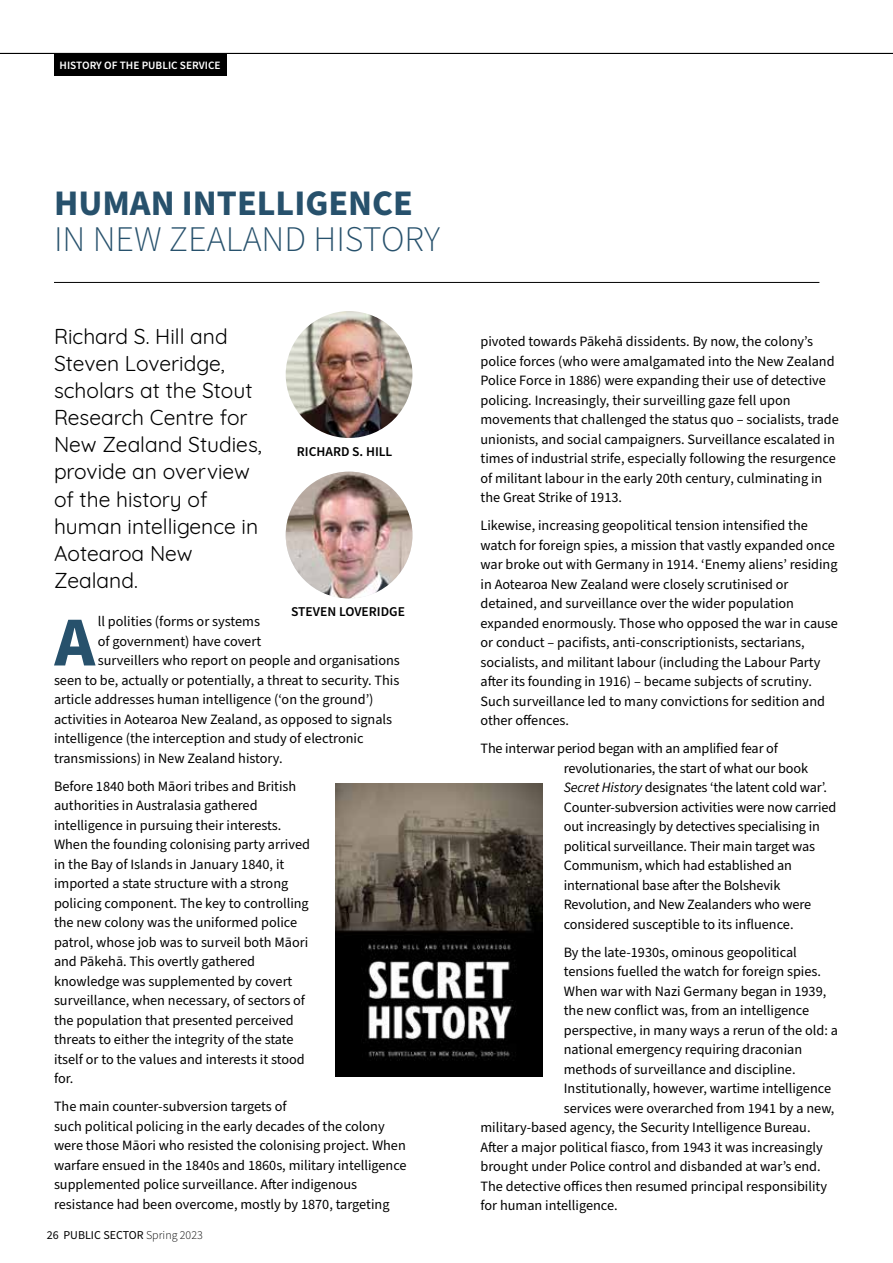
<style>
.page{position:relative;width:893px;height:1263px;background:#fff}
.page>*{position:absolute;margin:0;border:0;box-sizing:border-box;transform-origin:0 0}
.t1{font:700 70.2px "Source Sans Pro";color:#27516c}
.t2{font:300 36px "Source Sans Pro";color:#27516c}
.t3{font:700 36px "Source Sans Pro";color:#27516c}
.t4{font:21px/27px "Quicksand";color:#000}
.t5{font:14.25px/19.5px "Source Sans Pro";color:#000}
.t6{font:600 13.5px "Source Sans Pro";color:#000}
.t7{font:12px "Source Sans Pro";color:#000}
.t8{font:600 11.25px "Source Sans Pro";color:#fff}
.s1{font-weight:300}
.s2{font-style:italic}
</style>
<div class="page">
<hr style="left:0;top:53px;width:893px;height:1px;background:#000">
<div style="left:54px;top:53px;width:172px;height:23px;background:#000"></div>
<hr style="left:54px;top:282px;width:765px;height:1px;background:#000">
<img style="left:335px;top:784px;width:207px;height:292px">
<img style="left:286px;top:311px;width:126px;height:127px;border-radius:63px">
<img style="left:286px;top:472px;width:126px;height:126px;border-radius:63px">
<p class="t8" style="left:60px;top:58px;width:162px">HISTORY OF THE PUBLIC SERVICE</p>
<h2 class="t3" style="left:54px;top:179px;width:361px">HUMAN INTELLIGENCE</h2>
<h2 class="t2" style="left:54px;top:215px;width:388px">IN NEW ZEALAND HISTORY</h2>
<h3 class="t4" style="left:54px;top:321px;width:209px">Richard S. Hill and<br>Steven Loveridge, scholars at the Stout<br>Research Centre for<br>New Zealand Studies, provide an overview of the history of human intelligence in<br>Aotearoa New<br>Zealand.</h3>
<h1 class="t1" style="left:55px;top:594px;width:42px">A</h1>
<p class="t5" style="left:98px;top:612px;width:164px">ll polities (forms or systems</p>
<p class="t6" style="left:297px;top:442px;width:97px">RICHARD S. HILL</p>
<p class="t6" style="left:291px;top:603px;width:115px">STEVEN LOVERIDGE</p>
<p class="t5" style="left:98px;top:632px;width:165px">of government) have covert</p>
<p class="t5" style="left:98px;top:651px;width:304px">surveillers who report on people and organisations</p>
<p class="t5" style="left:54px;top:671px;width:347px">seen to be, actually or potentially, a threat to security. This</p>
<p class="t5" style="left:54px;top:690px;width:321px">article addresses human intelligence (‘on the ground’)</p>
<p class="t5" style="left:54px;top:710px;width:340px">activities in Aotearoa New Zealand, as opposed to signals</p>
<p class="t5" style="left:54px;top:729px;width:311px">intelligence (the interception and study of electronic</p>
<p class="t5" style="left:54px;top:749px;width:230px">transmissions) in New Zealand history.</p>
<p class="t5" style="left:54px;top:777px;width:258px">Before 1840 both Māori tribes and British authorities in Australasia gathered intelligence in pursuing their interests.<br>When the founding colonising party arrived in the Bay of Islands in January 1840, it imported a state structure with a strong policing component. The key to controlling the new colony was the uniformed police patrol, whose job was to surveil both Māori and Pākehā. This overtly gathered knowledge was supplemented by covert surveillance, when necessary, of sectors of the population that presented perceived threats to either the integrity of the state itself or to the values and interests it stood for.</p>
<p class="t5" style="left:54px;top:1097px;width:354px">The main counter-subversion targets of<br>such political policing in the early decades of the colony were those Māori who resisted the colonising project. When warfare ensued in the 1840s and 1860s, military intelligence supplemented police surveillance. After indigenous resistance had been overcome, mostly by 1870, targeting</p>
<p class="t7" style="left:47px;top:1227px;width:158px">26 PUBLIC SECTOR <span class="s1">Spring 2023</span></p>
<p class="t5" style="left:480px;top:332px;width:360px">pivoted towards Pākehā dissidents. By now, the colony’s police forces (who were amalgamated into the New Zealand Police Force in 1886) were expanding their use of detective policing. Increasingly, their surveilling gaze fell upon movements that challenged the status quo – socialists, trade unionists, and social campaigners. Surveillance escalated in times of industrial strife, especially following the resurgence of militant labour in the early 20th century, culminating in the Great Strike of 1913.</p>
<p class="t5" style="left:480px;top:516px;width:359px">Likewise, increasing geopolitical tension intensified the watch for foreign spies, a mission that vastly expanded once war broke out with Germany in 1914. ‘Enemy aliens’ residing in Aotearoa New Zealand were closely scrutinised or detained, and surveillance over the wider population expanded enormously. Those who opposed the war in cause or conduct – pacifists, anti-conscriptionists, sectarians, socialists, and militant labour (including the Labour Party after its founding in 1916) – became subjects of scrutiny.<br>Such surveillance led to many convictions for sedition and other offences.</p>
<p class="t5" style="left:564px;top:739px;width:274px;text-indent:-83px">The interwar period began with an amplified fear of revolutionaries, the start of what our book <span class="s2">Secret History</span> designates ‘the latent cold war’.<br>Counter-subversion activities were now carried out increasingly by detectives specialising in political surveillance. Their main target was Communism, which had established an international base after the Bolshevik Revolution, and New Zealanders who were considered susceptible to its influence.</p>
<p class="t5" style="left:564px;top:943px;width:235px">By the late-1930s, ominous geopolitical</p>
<p class="t5" style="left:564px;top:962px;width:259px">tensions fuelled the watch for foreign spies.</p>
<p class="t5" style="left:564px;top:982px;width:264px">When war with Nazi Germany began in 1939,</p>
<p class="t5" style="left:564px;top:1001px;width:247px">the new conflict was, from an intelligence</p>
<p class="t5" style="left:564px;top:1021px;width:276px">perspective, in many ways a rerun of the old: a</p>
<p class="t5" style="left:564px;top:1040px;width:240px">national emergency requiring draconian</p>
<p class="t5" style="left:564px;top:1060px;width:233px">methods of surveillance and discipline.</p>
<p class="t5" style="left:564px;top:1079px;width:269px">Institutionally, however, wartime intelligence</p>
<p class="t5" style="left:564px;top:1099px;width:272px">services were overarched from 1941 by a new,</p>
<p class="t5" style="left:480px;top:1118px;width:332px">military-based agency, the Security Intelligence Bureau.</p>
<p class="t5" style="left:480px;top:1138px;width:344px">After a major political fiasco, from 1943 it was increasingly</p>
<p class="t5" style="left:480px;top:1157px;width:342px">brought under Police control and disbanded at war’s end.</p>
<p class="t5" style="left:480px;top:1176px;width:348px">The detective offices then resumed principal responsibility</p>
<p class="t5" style="left:480px;top:1196px;width:139px">for human intelligence.</p>
</div>
